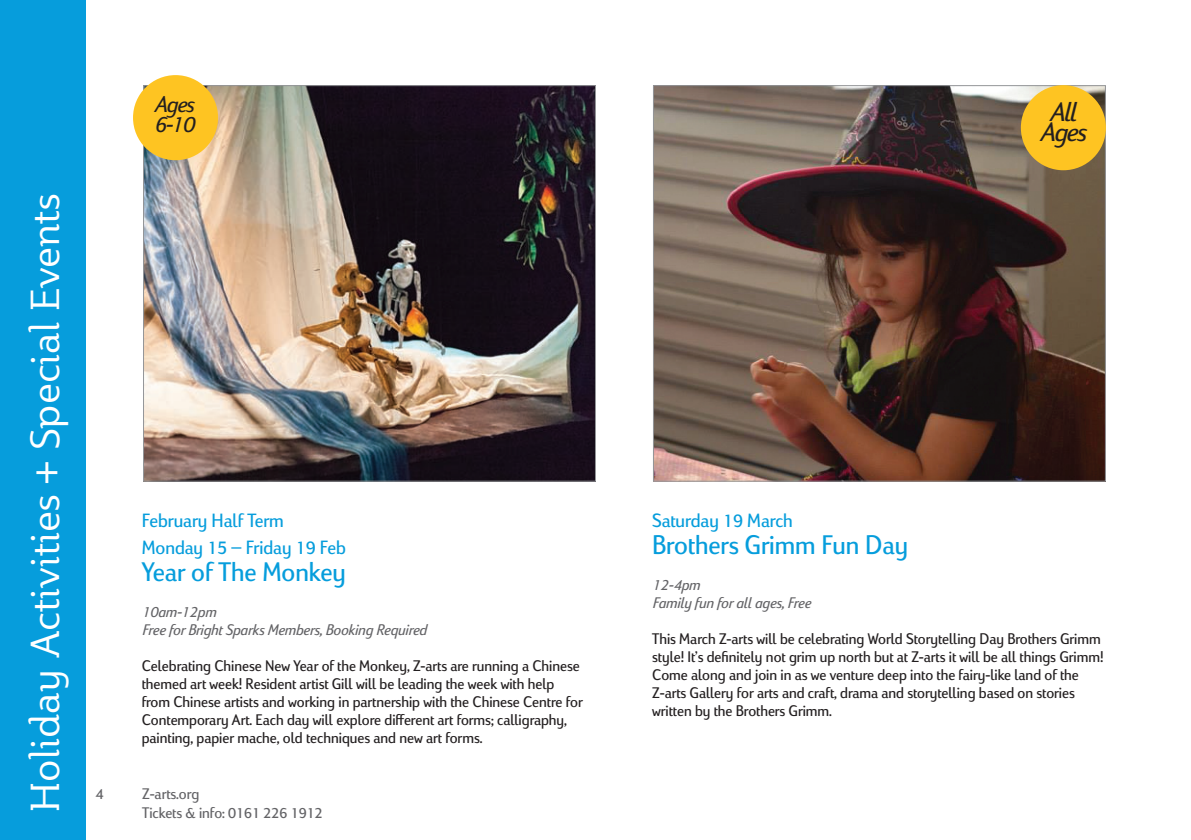
<style>
.page{position:relative;width:1191px;height:840px;background:#fff}
.page>*{position:absolute;margin:0;border:0;box-sizing:border-box;transform-origin:0 0}
.t1{font:40px "Plume";color:#fff}
.t2{font:28px "Viato";color:#069ddc}
.t3{font:italic 28px/20px "Viato";letter-spacing:-.04em;color:#231f20;text-align:center}
.t4{font:italic 24px/20px "Viato";letter-spacing:-.04em;color:#231f20}
.t5{font:20px/27px "Viato";color:#069ddc}
.t6{font:16px/18px "Viato";color:#231f20}
.t7{font:italic 16px/18px "Viato";color:#636366}
.t8{font:16px/19.2px "Viato";color:#636366}
</style>
<div class="page">
<img style="left:655px;top:87px;width:449px;height:392px">
<div style="left:0;top:0;width:85px;height:839px;background:#069ddc"></div>
<img style="left:145px;top:87px;width:449px;height:392px">
<div style="left:133px;top:75px;width:85px;height:85px;background:#fec422;border-radius:50%"></div>
<div style="left:1020px;top:85px;width:86px;height:85px;background:#fec422;border-radius:50%"></div>
<h1 class="t1" style="left:20px;top:811px;width:619px;rotate:-90deg">Holiday Activities + Special Events</h1>
<p class="t8" style="left:96px;top:783px;width:9px">4</p>
<h3 class="t4" style="left:154px;top:94px;width:42px">Ages<br>6-10</h3>
<h2 class="t3" style="left:1039px;top:102px;width:47px">All<br>Ages</h2>
<p class="t5" style="left:142px;top:506px;width:206px">February Half Term<br>Monday 15 – Friday 19 Feb</p>
<h2 class="t2" style="left:142px;top:556px;width:205px">Year of The Monkey</h2>
<p class="t7" style="left:142px;top:602px;width:286px">10am-12pm<br>Free for Bright Sparks Members, Booking Required</p>
<p class="t6" style="left:142px;top:656px;width:442px">Celebrating Chinese New Year of the Monkey, Z-arts are running a Chinese themed art week! Resident artist Gill will be leading the week with help from Chinese artists and working in partnership with the Chinese Centre for Contemporary Art. Each day will explore different art forms; calligraphy, painting, papier mache, old techniques and new art forms.</p>
<p class="t8" style="left:142px;top:783px;width:182px">Z-arts.org<br>Tickets &amp; info: 0161 226 1912</p>
<p class="t5" style="left:652px;top:506px;width:142px">Saturday 19 March</p>
<h2 class="t2" style="left:652px;top:529px;width:257px">Brothers Grimm Fun Day</h2>
<p class="t7" style="left:652px;top:575px;width:160px">12-4pm<br>Family fun for all ages, Free</p>
<p class="t6" style="left:652px;top:629px;width:453px">This March Z-arts will be celebrating World Storytelling Day Brothers Grimm style! It’s definitely not grim up north but at Z-arts it will be all things Grimm!<br>Come along and join in as we venture deep into the fairy-like land of the Z-arts Gallery for arts and craft, drama and storytelling based on stories written by the Brothers Grimm.</p>
</div>
